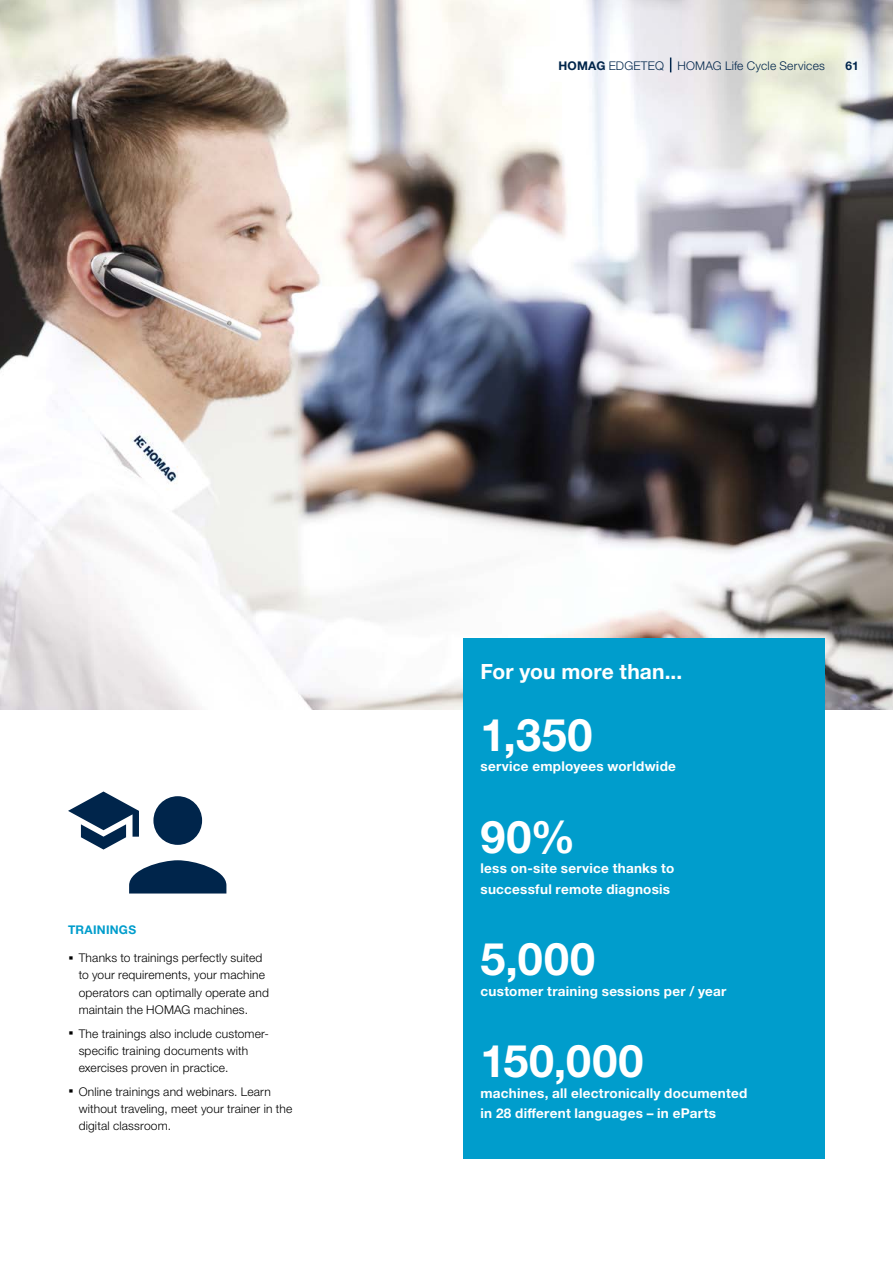
<style>
.page{position:relative;width:893px;height:1263px;background:#fff}
.page>*{position:absolute;margin:0;border:0;box-sizing:border-box;transform-origin:0 0}
.t1{font:700 45px "Helvetica Neue LTW1 G";letter-spacing:.02em;color:#fff}
.t2{font:700 21px "Helvetica Neue LTW1 G";letter-spacing:.005em;color:#fff}
.t3{font:700 13.5px/20.4px "Helvetica Neue LTW1 G";letter-spacing:.02em;color:#fff}
.t4{font:300 12px/17.2px "Helvetica Neue LTW1 G";letter-spacing:.015em;color:#000}
.t5{font:300 12px "Helvetica Neue LTW1 G";letter-spacing:.015em;color:#00254b}
.t6{font:700 12px "Helvetica Neue LTW1 G";letter-spacing:.02em;color:#009dcc}
.t7{font:700 12px "Helvetica Neue LTW1 G";color:#00254b}
.s1{font-weight:700}
.s2{font-weight:700;font-size:21px}
</style>
<div class="page">
<img style="left:0;top:0;width:893px;height:710px">
<div style="left:153px;top:796px;width:49px;height:49px;background:#00254b;border-radius:50%"></div>
<svg style="left:68px;top:791px;width:71px;height:58px"></svg>
<svg style="left:129px;top:860px;width:97px;height:33px"></svg>
<div style="left:463px;top:638px;width:362px;height:521px;background:#009dcc"></div>
<svg style="left:670px;top:58px;width:1px;height:14px"></svg>
<p class="t5" style="left:558px;top:58px;width:268px"><span class="s1">HOMAG</span> EDGETEQ HOMAG Life Cycle Services</p>
<p class="t7" style="left:846px;top:58px;width:15px">61</p>
<p class="t6" style="left:68px;top:923px;width:70px">TRAININGS</p>
<p class="t4" style="left:79px;top:949px;width:192px;text-indent:-11px"><span class="s2">·</span> Thanks to trainings perfectly suited to your requirements, your machine operators can optimally operate and maintain the HOMAG machines.</p>
<p class="t4" style="left:79px;top:1025px;width:192px;text-indent:-11px"><span class="s2">·</span> The trainings also include customer&shy;specific training documents with exercises proven in practice.</p>
<p class="t4" style="left:79px;top:1083px;width:215px;text-indent:-11px"><span class="s2">·</span> Online trainings and webinars. Learn without traveling, meet your trainer in the digital classroom.</p>
<h2 class="t2" style="left:480px;top:658px;width:203px">For you more than...</h2>
<h1 class="t1" style="left:480px;top:707px;width:114px">1,350</h1>
<p class="t3" style="left:480px;top:756px;width:197px">service employees worldwide</p>
<h1 class="t1" style="left:480px;top:809px;width:97px">90%</h1>
<p class="t3" style="left:480px;top:858px;width:195px">less on-site service thanks to successful remote diagnosis</p>
<h1 class="t1" style="left:480px;top:931px;width:116px">5,000</h1>
<p class="t3" style="left:480px;top:980px;width:247px">customer training sessions per / year</p>
<h1 class="t1" style="left:480px;top:1033px;width:164px">150,000</h1>
<p class="t3" style="left:480px;top:1082px;width:268px">machines, all electronically documented in 28 different languages – in eParts</p>
</div>
